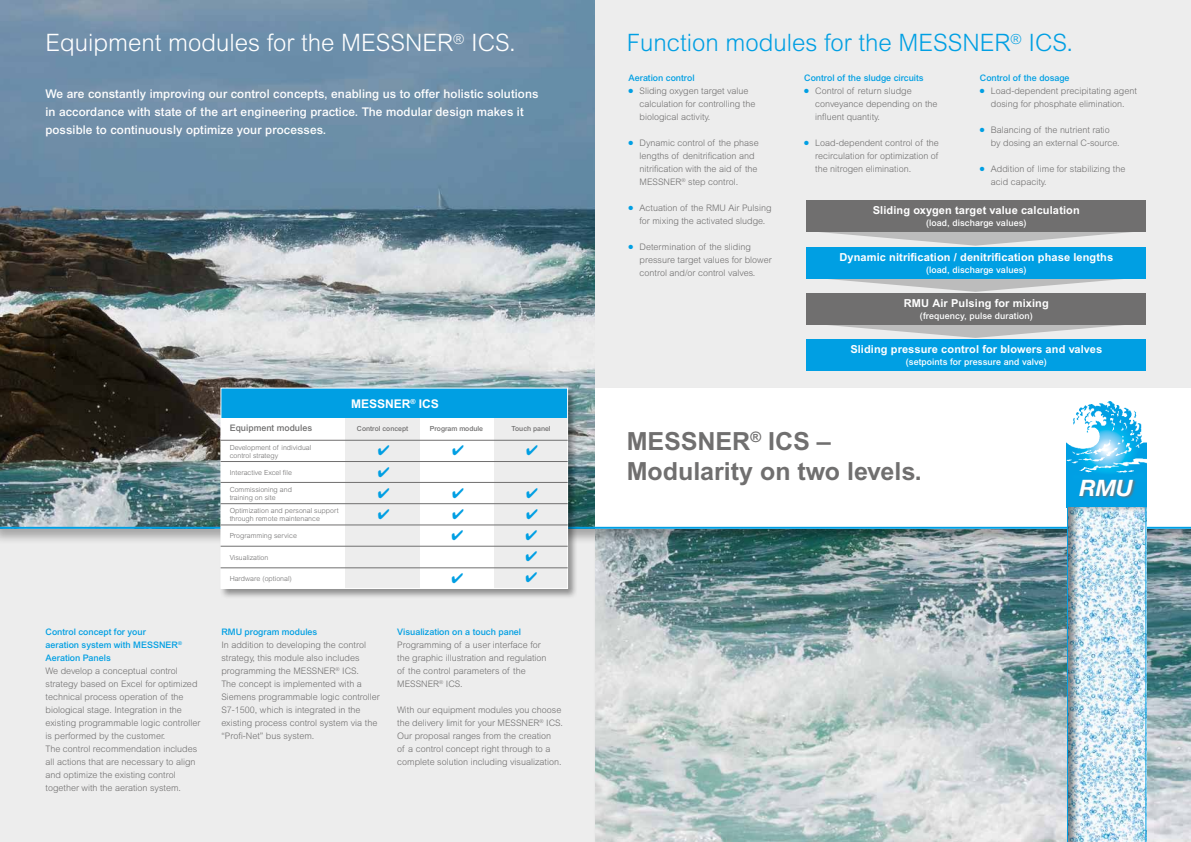
<style>
.page{position:relative;width:1191px;height:842px;background:#ededed}
.page>*{position:absolute;margin:0;border:0;box-sizing:border-box;transform-origin:0 0}
.t1{font:700 25px/30px "Arial";color:#706f6f}
.t2{font:300 24px "Arial";color:#fff}
.t3{font:300 24px "Arial";color:#009fe3}
.t4{font:italic 700 22.7px "Helvetica Neue";color:#fff}
.t5{font:14px/21px "Zapf Dingbats ITC";color:#009fe3;text-align:justify}
.t6{font:500 12px/18px "Arial";letter-spacing:.01em;color:#fff}
.t7{font:700 12px "Arial";color:#fff}
.t8{font:700 11px "Arial";letter-spacing:.01em;color:#fff}
.t9{font:300 9px/13px "Arial";color:#706f6f}
.t10{font:500 9px/13px "Arial";color:#009fe3}
.t11{font:500 9px "Arial";letter-spacing:.01em;color:#fff}
.t12{font:500 9px "Arial";color:#706f6f}
.t13{font:300 7px/8px "Arial";color:#706f6f}
.t14{font:500 7px "Arial";color:#706f6f}
.s1{color:#009fe3}
</style>
<div class="page">
<svg style="left:821px;top:232px;width:310px;height:14px"></svg>
<svg style="left:806px;top:278px;width:339px;height:14px"></svg>
<svg style="left:829px;top:325px;width:293px;height:13px"></svg>
<img style="left:595px;top:544px;width:596px;height:298px">
<img style="left:0;top:0;width:595px;height:527px">
<div style="left:594px;top:387px;width:597px;height:157px;background:#000;opacity:.3"></div>
<div style="left:595px;top:388px;width:596px;height:141px;background:#fff"></div>
<hr style="left:0;top:527px;width:1191px;height:2px;background:#009fe3">
<img style="left:1067px;top:401px;width:79px;height:105px">
<div style="left:1078px;top:479px;width:58px;height:20px;background:#706f6f;opacity:.8"></div>
<div style="left:1067px;top:506px;width:81px;height:336px;background:#000;opacity:.5"></div>
<hr style="left:1067px;top:506px;width:1px;height:336px;background:#009fe3">
<hr style="left:1145px;top:506px;width:1px;height:336px;background:#009fe3">
<div style="left:219px;top:386px;width:359px;height:213px;background:#000;opacity:.4"></div>
<div style="left:221px;top:388px;width:346px;height:200px;background:#fff"></div>
<div style="left:345px;top:415px;width:75px;height:173px;background:#ededed"></div>
<div style="left:494px;top:415px;width:73px;height:173px;background:#ededed"></div>
<div style="left:221px;top:388px;width:346px;height:29px;background:#009fe3"></div>
<div style="left:221px;top:388px;width:347px;height:201px;border:1px solid #fff"></div>
<hr style="left:221px;top:440px;width:346px;height:1px;background:#706f6f">
<hr style="left:221px;top:461px;width:346px;height:1px;background:#706f6f">
<hr style="left:221px;top:482px;width:346px;height:1px;background:#706f6f">
<hr style="left:221px;top:503px;width:346px;height:1px;background:#706f6f">
<hr style="left:221px;top:525px;width:346px;height:1px;background:#706f6f">
<hr style="left:221px;top:546px;width:346px;height:1px;background:#706f6f">
<hr style="left:221px;top:568px;width:346px;height:1px;background:#706f6f">
<div style="left:806px;top:201px;width:339px;height:31px;background:#706f6f"></div>
<div style="left:806px;top:247px;width:339px;height:31px;background:#009fe3"></div>
<div style="left:806px;top:293px;width:339px;height:32px;background:#706f6f"></div>
<div style="left:806px;top:339px;width:339px;height:32px;background:#009fe3"></div>
<h2 class="t2" style="left:45px;top:29px;width:472px">Equipment modules for the MESSNER<sup>®</sup> ICS.</h2>
<h3 class="t6" style="left:45px;top:84px;width:495px">We are constantly improving our control concepts, enabling us to offer holistic solutions in accordance with state of the art engineering practice. The modular design makes it possible to continuously optimize your processes.</h3>
<p class="t10" style="left:46px;top:625px;width:138px">Control concept for your<br>aeration system with MESSNER<sup>®<br></sup>Aeration Panels</p>
<p class="t9" style="left:46px;top:664px;width:156px">We develop a conceptual control strategy based on Excel for optimized technical process operation of the biological stage. Integration in the existing programmable logic controller is performed by the customer.<br>The control recommendation includes all actions that are necessary to align and optimize the existing control together with the aeration system.</p>
<p class="t12" style="left:230px;top:422px;width:84px">Equipment modules</p>
<p class="t13" style="left:230px;top:443px;width:83px">Development of individual control strategy</p>
<p class="t13" style="left:230px;top:468px;width:64px">Interactive Excel file</p>
<p class="t13" style="left:230px;top:485px;width:64px">Commissioning and training on site</p>
<p class="t13" style="left:230px;top:506px;width:111px">Optimization and personal support through remote maintenance</p>
<p class="t13" style="left:230px;top:531px;width:69px">Programming service</p>
<p class="t13" style="left:230px;top:553px;width:40px">Visualization</p>
<p class="t13" style="left:230px;top:574px;width:64px">Hardware (optional)</p>
<h3 class="t7" style="left:351px;top:397px;width:89px">MESSNER<sup>®</sup> ICS</h3>
<p class="t14" style="left:357px;top:425px;width:53px">Control concept</p>
<p class="t14" style="left:430px;top:425px;width:55px">Program module</p>
<p class="t14" style="left:511px;top:425px;width:41px">Touch panel</p>
<h3 class="t5" style="left:378px;top:440px;width:13px;line-height:21.3px">✔ ✔ ✔ ✔</h3>
<h3 class="t5" style="left:451px;top:483px;width:14px">✔ ✔ ✔</h3>
<h3 class="t5" style="left:525px;top:482px;width:14px">✔ ✔ ✔</h3>
<p class="t10" style="left:221px;top:625px;width:97px">RMU program modules</p>
<p class="t9" style="left:221px;top:638px;width:160px">In addition to developing the control strategy, this module also includes programming the MESSNER<sup>®</sup> ICS.<br>The concept is implemented with a Siemens programmable logic controller S7-1500, which is integrated in the existing process control system via the “Profi-Net” bus system.</p>
<p class="t10" style="left:397px;top:625px;width:125px">Visualization on a touch panel</p>
<p class="t9" style="left:397px;top:638px;width:151px">Programming of a user interface for the graphic illustration and regulation of the control parameters of the<br>MESSNER<sup>®</sup> ICS.</p>
<p class="t9" style="left:397px;top:703px;width:167px">With our equipment modules you choose the delivery limit for your MESSNER<sup>®</sup> ICS.<br>Our proposal ranges from the creation<br>of a control concept right through to a complete solution including visualization.</p>
<h2 class="t3" style="left:626px;top:29px;width:448px">Function modules for the MESSNER<sup>®</sup> ICS.</h2>
<p class="t10" style="left:628px;top:71px;width:68px">Aeration control</p>
<p class="t9" style="left:639px;top:84px;width:117px;text-indent:-11px"><span class="s1">●</span> Sliding oxygen target value calculation for controlling the biological activity.</p>
<p class="t9" style="left:639px;top:136px;width:121px;text-indent:-11px"><span class="s1">●</span> Dynamic control of the phase lengths of denitrification and nitrification with the aid of the<br>MESSNER<sup>®</sup> step control.</p>
<p class="t9" style="left:628px;top:201px;width:145px;text-align:center"><span class="s1">●</span> Actuation of the RMU Air Pulsing for mixing the activated sludge.</p>
<p class="t9" style="left:639px;top:240px;width:134px;text-indent:-11px"><span class="s1">●</span> Determination of the sliding pressure target values for blower control and/or control valves.</p>
<p class="t10" style="left:804px;top:71px;width:121px">Control of the sludge circuits</p>
<p class="t9" style="left:815px;top:84px;width:124px;text-indent:-11px"><span class="s1">●</span> Control of return sludge conveyance depending on the influent quantity.</p>
<p class="t9" style="left:815px;top:136px;width:125px;text-align:justify;text-indent:-11px"><span class="s1">●</span> Load-dependent control of the recirculation for optimization of the nitrogen elimination.</p>
<p class="t10" style="left:980px;top:71px;width:91px">Control of the dosage</p>
<p class="t9" style="left:980px;top:84px;width:158px;text-align:center"><span class="s1">●</span> Load-dependent precipitating agent dosing for phosphate elimination.</p>
<p class="t9" style="left:991px;top:123px;width:130px;text-indent:-11px"><span class="s1">●</span> Balancing of the nutrient ratio by dosing an external C-source.</p>
<p class="t9" style="left:991px;top:162px;width:136px;text-indent:-11px"><span class="s1">●</span> Addition of lime for stabilizing the acid capacity.</p>
<p class="t8" style="left:872px;top:204px;width:208px">Sliding oxygen target value calculation</p>
<p class="t11" style="left:926px;top:218px;width:102px">(load, discharge values)</p>
<p class="t8" style="left:839px;top:251px;width:275px">Dynamic nitrification / denitrification phase lengths</p>
<p class="t11" style="left:926px;top:265px;width:102px">(load, discharge values)</p>
<p class="t8" style="left:903px;top:296px;width:146px">RMU Air Pulsing for mixing</p>
<p class="t11" style="left:920px;top:310px;width:114px">(frequency, pulse duration)</p>
<p class="t8" style="left:850px;top:342px;width:253px">Sliding pressure control for blowers and valves</p>
<p class="t11" style="left:905px;top:356px;width:143px">(setpoints for pressure and valve)</p>
<h1 class="t1" style="left:626px;top:426px;width:296px">MESSNER<sup>®</sup> ICS –<br>Modularity on two levels.</h1>
<h3 class="t4" style="left:1079px;top:473px;width:55px">RMU</h3>
</div>
